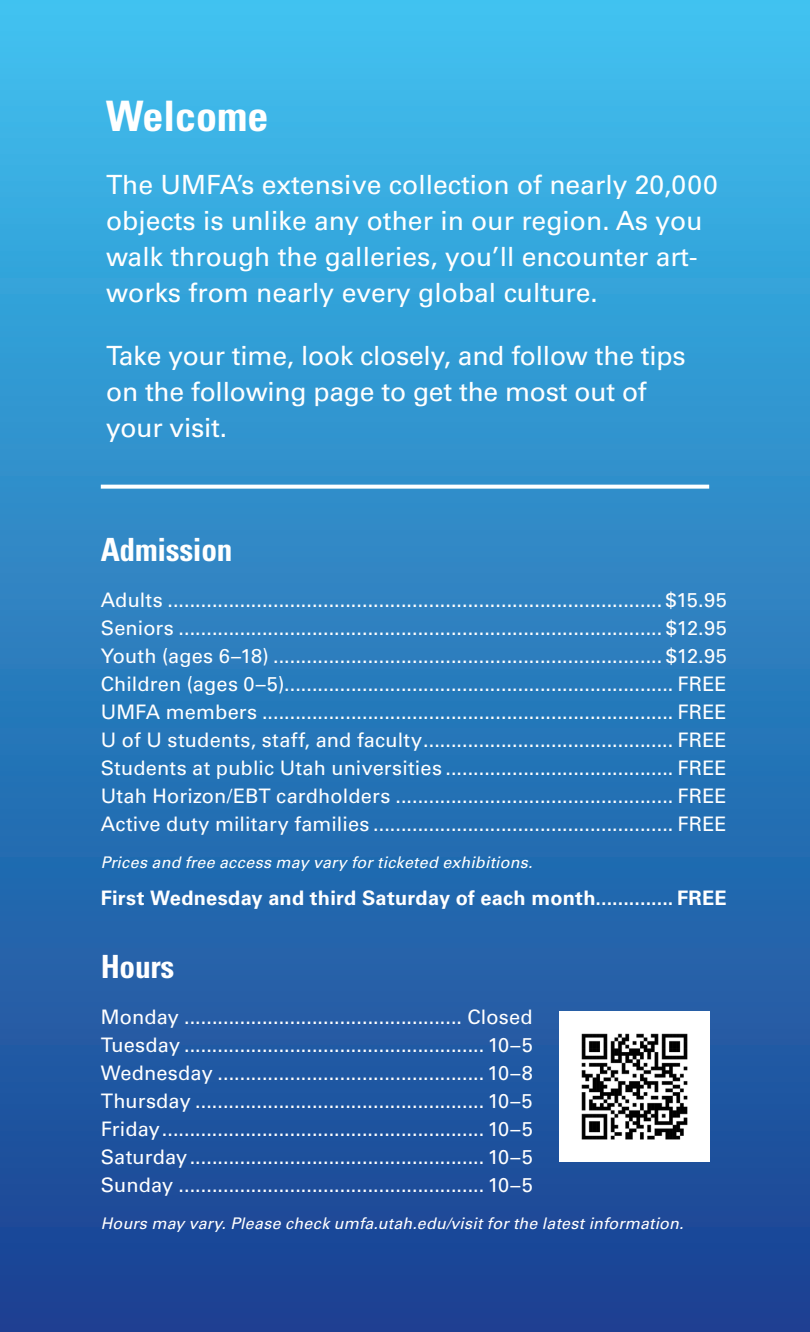
<style>
.page{position:relative;width:810px;height:1332px;background:#fff}
.page>*{position:absolute;margin:0;border:0;box-sizing:border-box;transform-origin:0 0}
.t1{font:700 condensed 42px "Univers LT Std";color:#fff}
.t2{font:700 condensed 32px "Univers LT Std";letter-spacing:-.01em;color:#fff}
.t3{font:26.4px/36px "Univers LT Std";color:#fff}
.t4{font:20px/28px "Univers LT Std";letter-spacing:.005em;color:#fff;text-align:justify}
.t5{font:700 20px "Univers LT Std";letter-spacing:.015em;color:#fff}
.t6{font:italic 16px "Univers LT Std";letter-spacing:.015em;color:#fff}
</style>
<div class="page">
<div style="left:0;top:0;width:810px;height:1332px;background:linear-gradient(to bottom,#3ebfee,#193e90)"></div>
<svg style="left:101px;top:485px;width:608px;height:4px"></svg>
<img style="left:559px;top:1012px;width:150px;height:150px">
<h1 class="t1" style="left:106px;top:91px;width:164px">Welcome</h1>
<h3 class="t3" style="left:106px;top:167px;width:613px">The UMFA’s extensive collection of nearly 20,000 objects is unlike any other in our region. As you walk through the galleries, you’ll encounter art&shy;works from nearly every global culture.</h3>
<h3 class="t3" style="left:106px;top:338px;width:581px">Take your time, look closely, and follow the tips on the following page to get the most out of your visit.</h3>
<h2 class="t2" style="left:101px;top:530px;width:133px">Admission</h2>
<p class="t4" style="left:101px;top:586px;width:628px">Adults ......................................................................................... $15.95<br>Seniors ....................................................................................... $12.95<br>Youth (ages 6–18) ...................................................................... $12.95<br>Children (ages 0–5)...................................................................... FREE UMFA members .......................................................................... FREE U of U students, staff, and faculty............................................. FREE Students at public Utah universities ......................................... FREE Utah Horizon/EBT cardholders .................................................. FREE Active duty military families ...................................................... FREE</p>
<p class="t6" style="left:101px;top:853px;width:433px">Prices and free access may vary for ticketed exhibitions.</p>
<p class="t5" style="left:101px;top:886px;width:627px">First Wednesday and third Saturday of each month.............. FREE</p>
<h2 class="t2" style="left:101px;top:947px;width:75px">Hours</h2>
<p class="t4" style="left:101px;top:1004px;width:434px">Monday .................................................. Closed Tuesday ...................................................... 10–5<br>Wednesday ................................................ 10–8<br>Thursday .................................................... 10–5<br>Friday.......................................................... 10–5<br>Saturday..................................................... 10–5<br>Sunday ....................................................... 10–5</p>
<p class="t6" style="left:101px;top:1214px;width:584px">Hours may vary. Please check umfa.utah.edu/visit for the latest information.</p>
</div>
